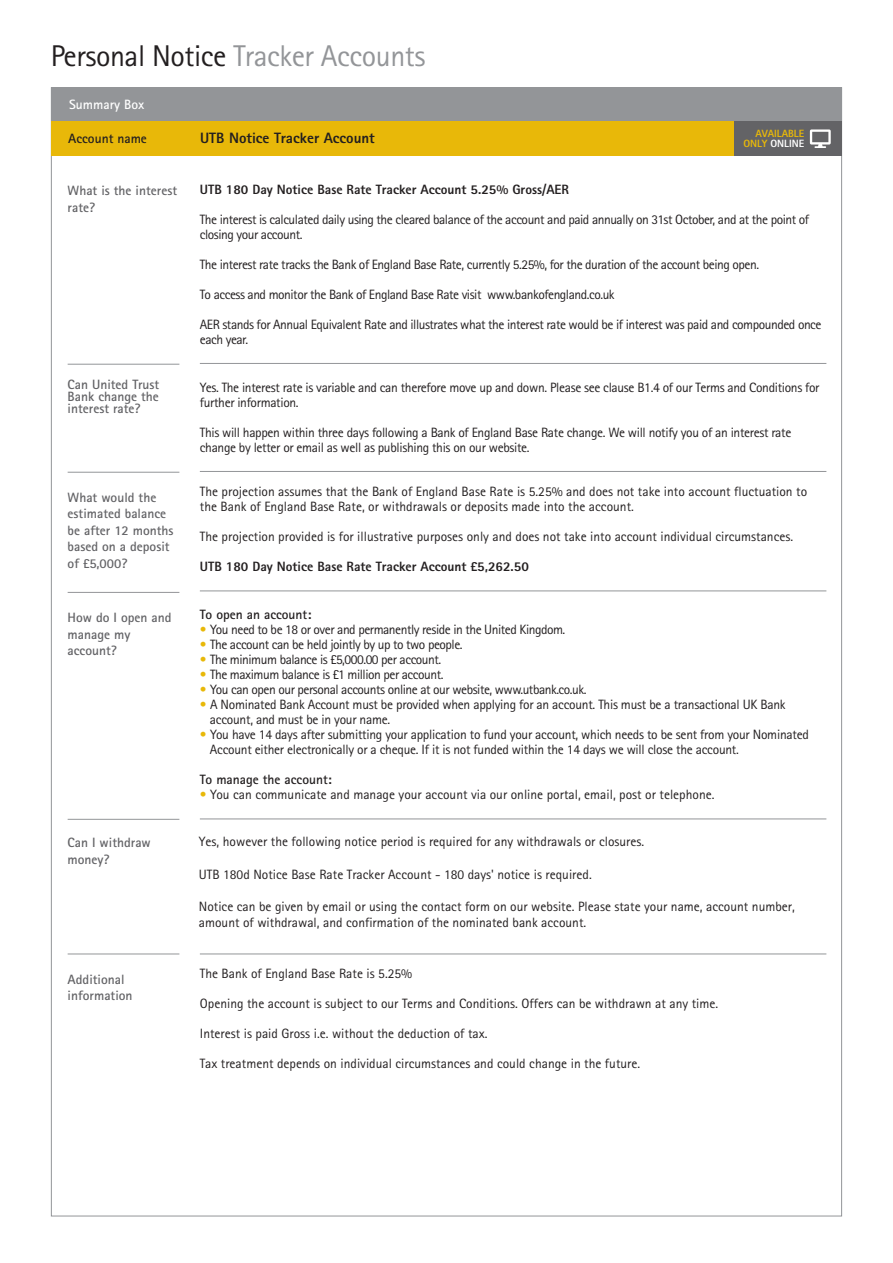
<style>
.page{position:relative;width:893px;height:1263px;background:#fff}
.page>*{position:absolute;margin:0;border:0;box-sizing:border-box;transform-origin:0 0}
.t1{font:30px "Rotis Sans Serif";letter-spacing:-.015em;color:#939598}
.t2{font:800 15px "Rotis Sans Serif";color:#231f20}
.t3{font:13.5px/15px "Rotis Sans Serif";letter-spacing:-.02em;color:#231f20}
.t4{font:13.5px/15px "Rotis Sans Serif";color:#231f20}
.t5{font:700 13.5px/16.5px "Rotis Sans Serif";color:#636366}
.t6{font:800 13.5px "Rotis Sans Serif";color:#231f20}
.t7{font:700 13.5px "Rotis Sans Serif";color:#231f20}
.t8{font:700 13.5px "Rotis Sans Serif";color:#fff}
.t9{font:800 10.5px "Rotis Sans Serif";color:#fff}
.t10{font:800 10.5px "Rotis Sans Serif";color:#e8b809}
.s1{color:#231f20}
.s2{color:#e8b809}
</style>
<div class="page">
<hr style="left:200px;top:363px;width:626px;height:1px;background:#939598">
<hr style="left:200px;top:471px;width:626px;height:1px;background:#939598">
<hr style="left:200px;top:590px;width:626px;height:1px;background:#939598">
<hr style="left:200px;top:818px;width:626px;height:1px;background:#939598">
<hr style="left:200px;top:953px;width:626px;height:1px;background:#939598">
<hr style="left:68px;top:364px;width:111px;height:1px;background:#939598">
<hr style="left:68px;top:472px;width:111px;height:1px;background:#939598">
<hr style="left:68px;top:592px;width:111px;height:1px;background:#939598">
<hr style="left:68px;top:819px;width:111px;height:1px;background:#939598">
<hr style="left:68px;top:953px;width:111px;height:1px;background:#939598">
<div style="left:51px;top:88px;width:791px;height:34px;background:#939598"></div>
<div style="left:51px;top:122px;width:791px;height:34px;background:#e8b809"></div>
<div style="left:734px;top:122px;width:108px;height:34px;background:#636366"></div>
<svg style="left:810px;top:129px;width:21px;height:19px"></svg>
<p class="t1" style="left:51px;top:45px;width:376px"><span class="s1">Personal Notice</span> Tracker Accounts</p>
<p class="t8" style="left:69px;top:100px;width:77px">Summary Box</p>
<p class="t7" style="left:68px;top:134px;width:80px">Account name</p>
<p class="t2" style="left:200px;top:133px;width:176px">UTB Notice Tracker Account</p>
<p class="t10" style="left:755px;top:129px;width:50px">AVAILABLE</p>
<p class="t9" style="left:743px;top:140px;width:62px"><span class="s2">ONLY</span> ONLINE</p>
<p class="t5" style="left:68px;top:184px;width:111px">What is the interest rate?</p>
<p class="t5" style="left:68px;top:380px;width:93px;line-height:12px;text-align:justify">Can United Trust Bank change the interest rate?</p>
<p class="t5" style="left:68px;top:490px;width:107px">What would the estimated balance be after 12 months based on a deposit of £5,000?</p>
<p class="t5" style="left:68px;top:611px;width:105px">How do I open and manage my account?</p>
<p class="t5" style="left:68px;top:835px;width:85px">Can I withdraw money?</p>
<p class="t5" style="left:68px;top:972px;width:67px">Additional information</p>
<p class="t6" style="left:200px;top:184px;width:371px">UTB 180 Day Notice Base Rate Tracker Account 5.25% Gross/AER</p>
<p class="t3" style="left:200px;top:213px;width:611px">The interest is calculated daily using the cleared balance of the account and paid annually on 31st October, and at the point of closing your account.</p>
<p class="t3" style="left:200px;top:258px;width:561px">The interest rate tracks the Bank of England Base Rate, currently 5.25%, for the duration of the account being open.</p>
<p class="t3" style="left:200px;top:288px;width:416px">To access and monitor the Bank of England Base Rate visit www.bankofengland.co.uk</p>
<p class="t3" style="left:200px;top:318px;width:623px">AER stands for Annual Equivalent Rate and illustrates what the interest rate would be if interest was paid and compounded once each year.</p>
<p class="t3" style="left:200px;top:381px;width:621px">Yes. The interest rate is variable and can therefore move up and down. Please see clause B1.4 of our Terms and Conditions for further information.</p>
<p class="t3" style="left:200px;top:426px;width:593px">This will happen within three days following a Bank of England Base Rate change. We will notify you of an interest rate change by letter or email as well as publishing this on our website.</p>
<p class="t4" style="left:200px;top:485px;width:609px">The projection assumes that the Bank of England Base Rate is 5.25% and does not take into account fluctuation to the Bank of England Base Rate, or withdrawals or deposits made into the account.</p>
<p class="t4" style="left:200px;top:530px;width:595px">The projection provided is for illustrative purposes only and does not take into account individual circumstances.</p>
<p class="t6" style="left:200px;top:562px;width:330px">UTB 180 Day Notice Base Rate Tracker Account £5,262.50</p>
<p class="t7" style="left:200px;top:610px;width:113px">To open an account:</p>
<p class="t3" style="left:200px;top:623px;width:367px"><span class="s2">•</span> You need to be 18 or over and permanently reside in the United Kingdom.</p>
<p class="t3" style="left:200px;top:638px;width:264px"><span class="s2">•</span> The account can be held jointly by up to two people.</p>
<p class="t3" style="left:200px;top:653px;width:243px"><span class="s2">•</span> The minimum balance is £5,000.00 per account.</p>
<p class="t3" style="left:200px;top:668px;width:245px"><span class="s2">•</span> The maximum balance is £1 million per account.</p>
<p class="t3" style="left:200px;top:683px;width:388px"><span class="s2">•</span> You can open our personal accounts online at our website, www.utbank.co.uk.</p>
<p class="t3" style="left:210px;top:698px;width:577px;text-indent:-10px"><span class="s2">•</span> A Nominated Bank Account must be provided when applying for an account. This must be a transactional UK Bank account, and must be in your name.</p>
<p class="t3" style="left:210px;top:728px;width:600px;text-indent:-10px"><span class="s2">•</span> You have 14 days after submitting your application to fund your account, which needs to be sent from your Nominated<br>Account either electronically or a cheque. If it is not funded within the 14 days we will close the account.</p>
<p class="t7" style="left:200px;top:775px;width:133px">To manage the account:</p>
<p class="t4" style="left:200px;top:788px;width:516px"><span class="s2">•</span> You can communicate and manage your account via our online portal, email, post or telephone.</p>
<p class="t4" style="left:199px;top:834px;width:447px">Yes, however the following notice period is required for any withdrawals or closures.</p>
<p class="t4" style="left:199px;top:866px;width:394px">UTB 180d Notice Base Rate Tracker Account - 180 days' notice is required.</p>
<p class="t4" style="left:199px;top:900px;width:598px;line-height:16.2px">Notice can be given by email or using the contact form on our website. Please state your name, account number, amount of withdrawal, and confirmation of the nominated bank account.</p>
<p class="t4" style="left:200px;top:967px;width:214px">The Bank of England Base Rate is 5.25%</p>
<p class="t4" style="left:200px;top:997px;width:520px">Opening the account is subject to our Terms and Conditions. Offers can be withdrawn at any time.</p>
<p class="t4" style="left:200px;top:1027px;width:289px">Interest is paid Gross i.e. without the deduction of tax.</p>
<p class="t4" style="left:200px;top:1057px;width:442px">Tax treatment depends on individual circumstances and could change in the future.</p>
</div>
